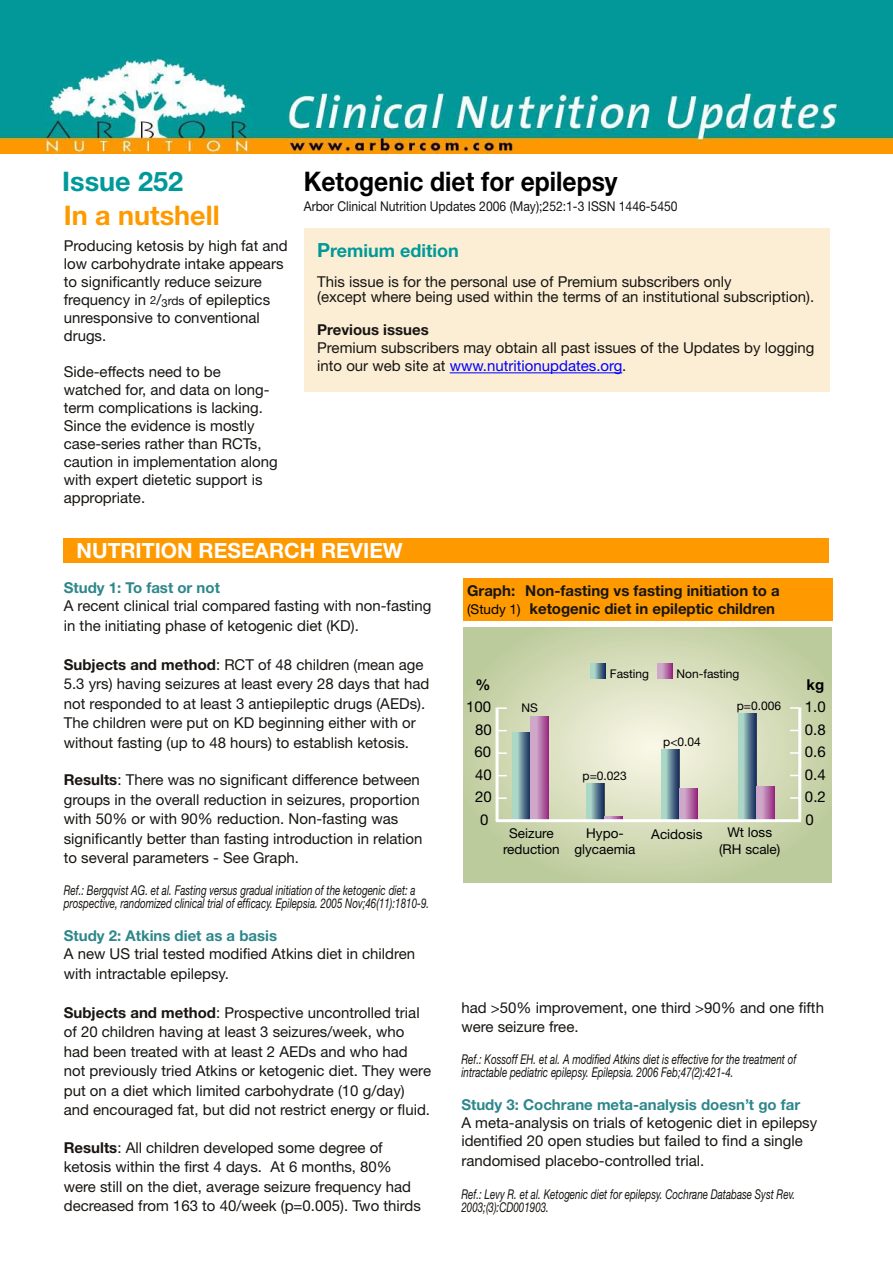
<style>
.page{position:relative;width:893px;height:1263px;background:#fff}
.page>*{position:absolute;margin:0;border:0;box-sizing:border-box;transform-origin:0 0}
.t1{font:700 27px "Helvetica Neue";color:#000;scale:.91 1}
.t2{font:700 27px "Helvetica Neue";color:#fe9a00}
.t3{font:700 27px "Helvetica Neue";color:#099}
.t4{font:700 21px "Helvetica Neue";color:#fff}
.t5{font:700 18px "Helvetica Neue";color:#099}
.t6{font:15px/19.5px "Helvetica Neue";color:#181512}
.t7{font:700 15px/18px "Helvetica Neue";color:#181512}
.t8{font:700 15px "Helvetica Neue";color:#2d878b}
.t9{font:15px/22.5px "Helvetica Neue";color:#000}
.t10{font:700 15px "Helvetica Neue";color:#000}
.t11{font:italic 13.5px/13.5px "Helvetica Neue";color:#181512;scale:.73 1}
.t12{font:13.5px "Helvetica Neue";color:#181512;scale:.9 1}
.t13{font:13.5px/16.2px "Helvetica Neue";color:#000;text-align:center}
.t14{font:12px "Helvetica Neue";color:#000}
.s1{font-size:11.25px}
.s2{font-size:12px}
.s3{font-size:19.5px}
.s4{color:#00f}
.s5{font-weight:700}
.s6{font-weight:400;font-size:13.5px;color:#000}
</style>
<div class="page">
<div style="left:64px;top:538px;width:765px;height:25px;background:#fe9a00"></div>
<img style="left:0;top:0;width:893px;height:153px">
<div style="left:304px;top:228px;width:525px;height:163px;background:#fceed5"></div>
<hr style="left:450px;top:372px;width:172px;height:1px;background:#00f">
<div style="left:463px;top:578px;width:369px;height:42px;background:#fe9a00"></div>
<svg style="left:464px;top:627px;width:367px;height:255px;background:#cfd8b3"></svg>
<hr style="left:496px;top:707px;width:3px;height:114px;background:#fff">
<svg style="left:498px;top:752px;width:9px;height:2px"></svg>
<svg style="left:498px;top:797px;width:9px;height:2px"></svg>
<svg style="left:498px;top:707px;width:9px;height:2px"></svg>
<svg style="left:591px;top:664px;width:15px;height:15px"></svg>
<svg style="left:658px;top:664px;width:15px;height:15px"></svg>
<hr style="left:798px;top:707px;width:3px;height:114px;background:#fff">
<svg style="left:790px;top:752px;width:8px;height:2px"></svg>
<svg style="left:790px;top:797px;width:8px;height:2px"></svg>
<svg style="left:790px;top:707px;width:8px;height:2px"></svg>
<svg style="left:513px;top:733px;width:18px;height:86px;background:#7695a0"></svg>
<svg style="left:531px;top:716px;width:18px;height:103px;background:#b979ae"></svg>
<svg style="left:739px;top:714px;width:18px;height:105px;background:#6e8e9b"></svg>
<svg style="left:757px;top:787px;width:18px;height:32px"></svg>
<svg style="left:586px;top:783px;width:18px;height:36px"></svg>
<svg style="left:604px;top:816px;width:18px;height:3px"></svg>
<svg style="left:661px;top:750px;width:18px;height:69px"></svg>
<svg style="left:679px;top:788px;width:18px;height:31px"></svg>
<hr style="left:496px;top:819px;width:305px;height:3px;background:#fff">
<h1 class="t3" style="left:62px;top:165px;width:123px">Issue 252</h1>
<h1 class="t1" style="left:304px;top:165px;width:346px">Ketogenic diet for epilepsy</h1>
<p class="t12" style="left:304px;top:198px;width:417px">Arbor Clinical Nutrition Updates 2006 (May);252:1-3 ISSN 1446-5450</p>
<h1 class="t2" style="left:64px;top:198px;width:157px">In a nutshell</h1>
<p class="t6" style="left:64px;top:237px;width:226px;line-height:18px">Producing ketosis by high fat and low carbohydrate intake appears to significantly reduce seizure frequency in <span class="s1">2</span>/<sub>3</sub><span class="s2">rds</span> of epileptics unresponsive to conventional drugs.</p>
<p class="t6" style="left:64px;top:363px;width:215px;line-height:18px">Side-effects need to be watched for, and data on long&shy;term complications is lacking.<br>Since the evidence is mostly case-series rather than RCTs, caution in implementation along with expert dietetic support is appropriate.</p>
<p class="t5" style="left:317px;top:240px;width:143px"><span class="s3">P</span>remium edition</p>
<p class="t6" style="left:317px;top:274px;width:499px;line-height:15px">This issue is for the personal use of Premium subscribers only<br>(except where being used within the terms of an institutional subscription).</p>
<p class="t7" style="left:317px;top:321px;width:113px">Previous issues</p>
<p class="t6" style="left:317px;top:339px;width:499px;line-height:18px">Premium subscribers may obtain all past issues of the Updates by logging into our web site at <span class="s4">www.nutritionupdates.org</span>.</p>
<h2 class="t4" style="left:77px;top:537px;width:328px">NUTRITION RESEARCH REVIEW</h2>
<p class="t8" style="left:64px;top:578px;width:158px">Study 1: To fast or not</p>
<p class="t6" style="left:64px;top:596px;width:369px">A recent clinical trial compared fasting with non-fasting in the initiating phase of ketogenic diet (KD).</p>
<p class="t6" style="left:64px;top:654px;width:367px"><span class="s5">Subjects and method</span>: RCT of 48 children (mean age 5.3 yrs) having seizures at least every 28 days that had not responded to at least 3 antiepileptic drugs (AEDs).<br>The children were put on KD beginning either with or without fasting (up to 48 hours) to establish ketosis.</p>
<p class="t6" style="left:64px;top:770px;width:360px"><span class="s5">Results</span>: There was no significant difference between groups in the overall reduction in seizures, proportion with 50% or with 90% reduction. Non-fasting was significantly better than fasting introduction in relation to several parameters - See Graph.</p>
<p class="t11" style="left:64px;top:883px;width:502px">Ref.: Bergqvist AG. et al. Fasting versus gradual initiation of the ketogenic diet: a prospective, randomized clinical trial of efficacy. Epilepsia. 2005 Nov;46(11):1810-9.</p>
<p class="t8" style="left:64px;top:926px;width:215px">Study 2: Atkins diet as a basis</p>
<p class="t6" style="left:64px;top:944px;width:353px">A new US trial tested modified Atkins diet in children with intractable epilepsy.</p>
<p class="t6" style="left:64px;top:1002px;width:369px"><span class="s5">Subjects and method</span>: Prospective uncontrolled trial of 20 children having at least 3 seizures/week, who had been treated with at least 2 AEDs and who had not previously tried Atkins or ketogenic diet. They were put on a diet which limited carbohydrate (10 g/day) and encouraged fat, but did not restrict energy or fluid.</p>
<p class="t6" style="left:64px;top:1137px;width:359px"><span class="s5">Results</span>: All children developed some degree of ketosis within the first 4 days. At 6 months, 80% were still on the diet, average seizure frequency had decreased from 163 to 40/week (p=0.005). Two thirds</p>
<p class="t7" style="left:467px;top:581px;width:314px">Graph: Non-fasting vs fasting initiation to a <span class="s6">(Study 1)</span> ketogenic diet in epileptic children</p>
<p class="t10" style="left:476px;top:676px;width:16px">%</p>
<p class="t9" style="left:466px;top:695px;width:27px;text-align:right">100<br>80</p>
<p class="t9" style="left:474px;top:740px;width:18px">60</p>
<p class="t9" style="left:475px;top:763px;width:18px">40</p>
<p class="t9" style="left:475px;top:785px;width:18px;line-height:23px;text-align:center">20<br>0</p>
<p class="t14" style="left:521px;top:701px;width:18px">NS</p>
<p class="t13" style="left:503px;top:825px;width:58px">Seizure reduction</p>
<p class="t14" style="left:610px;top:667px;width:41px">Fasting</p>
<p class="t14" style="left:677px;top:667px;width:64px">Non-fasting</p>
<p class="t14" style="left:583px;top:769px;width:46px">p=0.023</p>
<p class="t14" style="left:663px;top:735px;width:39px">p&lt;0.04</p>
<p class="t14" style="left:737px;top:699px;width:46px">p=0.006</p>
<p class="t13" style="left:574px;top:825px;width:63px">Hypo&shy;glycaemia</p>
<p class="t13" style="left:651px;top:826px;width:53px">Acidosis</p>
<p class="t13" style="left:719px;top:824px;width:63px">Wt loss (RH scale)</p>
<p class="t10" style="left:807px;top:675px;width:19px">kg</p>
<p class="t9" style="left:805px;top:695px;width:22px">1.0<br>0.8</p>
<p class="t9" style="left:805px;top:740px;width:22px">0.6</p>
<p class="t9" style="left:805px;top:763px;width:22px">0.4</p>
<p class="t9" style="left:805px;top:785px;width:22px;line-height:23px">0.2<br>0</p>
<p class="t6" style="left:461px;top:997px;width:364px">had &gt;50% improvement, one third &gt;90% and one fifth were seizure free.</p>
<p class="t11" style="left:461px;top:1052px;width:460px">Ref.: Kossoff EH. et al. A modified Atkins diet is effective for the treatment of intractable pediatric epilepsy. Epilepsia. 2006 Feb;47(2):421-4.</p>
<p class="t8" style="left:461px;top:1095px;width:340px">Study 3: Cochrane meta-analysis doesn’t go far</p>
<p class="t6" style="left:461px;top:1113px;width:357px;line-height:18px">A meta-analysis on trials of ketogenic diet in epilepsy identified 20 open studies but failed to find a single</p>
<p class="t6" style="left:461px;top:1150px;width:244px">randomised placebo-controlled trial.</p>
<p class="t11" style="left:461px;top:1187px;width:459px">Ref.: Levy R. et al. Ketogenic diet for epilepsy. Cochrane Database Syst Rev.<br>2003;(3):CD001903.</p>
</div>
